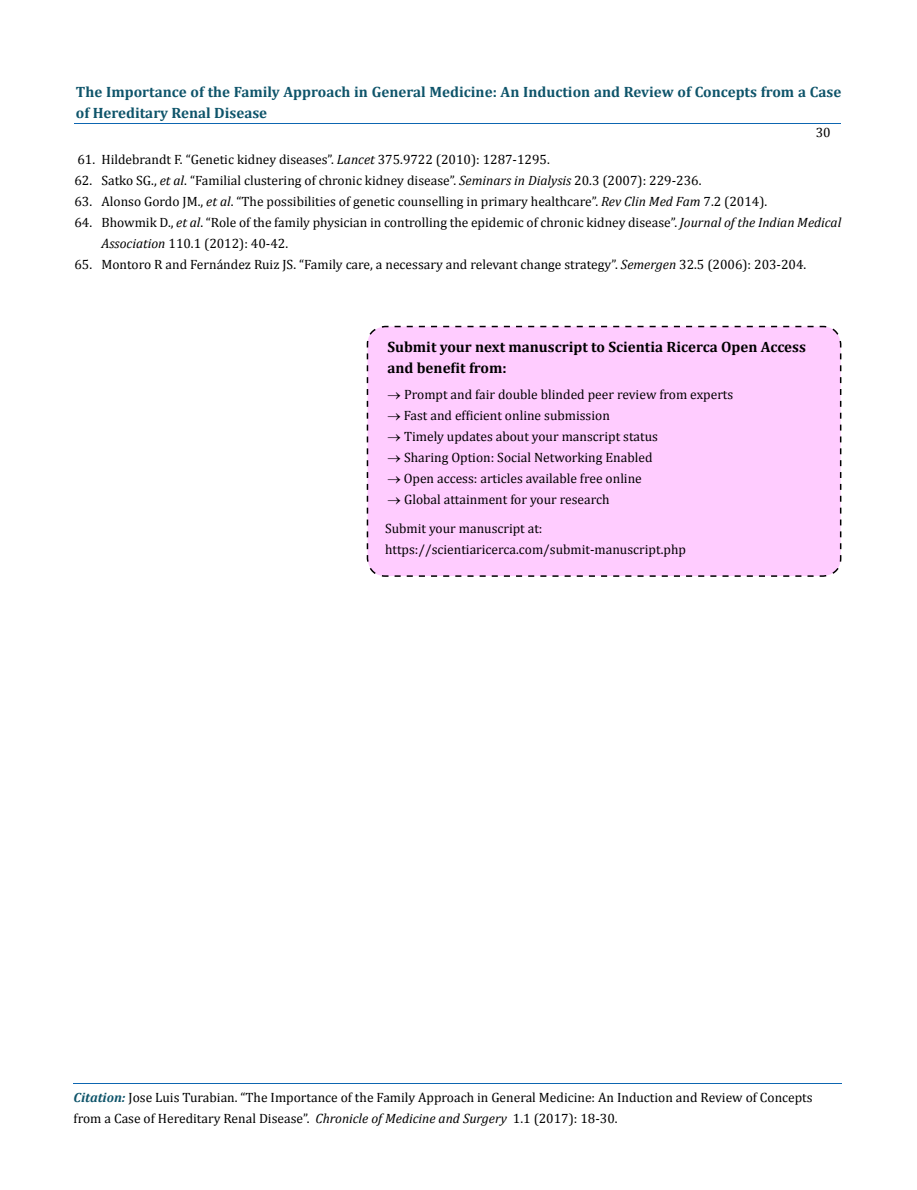
<style>
.page{position:relative;width:917px;height:1190px;background:#fff}
.page>*{position:absolute;margin:0;border:0;box-sizing:border-box;transform-origin:0 0}
.t1{font:700 15px/21px "Cambria";color:#0e546a}
.t2{font:700 15px/21px "Cambria";color:#000}
.t3{font:13.5px/21px "Cambria";color:#000}
.s1{font-style:italic}
.s2{font-weight:700;font-style:italic;font-size:13.35px;color:#0e546a}
</style>
<div class="page">
<div style="left:366px;top:325px;width:476px;height:252px;background:#fcf"></div>
<hr style="left:74px;top:123px;width:767px;height:1px;background:#0d66b1">
<hr style="left:73px;top:1083px;width:768px;height:1px;background:#0d66b1">
<p class="t1" style="left:76px;top:81px;width:766px">The Importance of the Family Approach in General Medicine: An Induction and Review of Concepts from a Case of Hereditary Renal Disease</p>
<p class="t3" style="left:77px;top:149px;width:474px">61. Hildebrandt F. “Genetic kidney diseases”. <span class="s1">Lancet</span> 375.9722 (2010): 1287-1295.</p>
<p class="t3" style="left:74px;top:170px;width:628px">62. Satko SG., <span class="s1">et al</span>. “Familial clustering of chronic kidney disease”. <span class="s1">Seminars in Dialysis</span> 20.3 (2007): 229-236.</p>
<p class="t3" style="left:74px;top:191px;width:694px">63. Alonso Gordo JM., <span class="s1">et al</span>. “The possibilities of genetic counselling in primary healthcare”. <span class="s1">Rev Clin Med Fam</span> 7.2 (2014).</p>
<p class="t3" style="left:101px;top:212px;width:741px;text-indent:-27px">64. Bhowmik D., <span class="s1">et al</span>. “Role of the family physician in controlling the epidemic of chronic kidney disease”. <span class="s1">Journal of the Indian Medical<br>Association</span> 110.1 (2012): 40-42.</p>
<p class="t3" style="left:74px;top:254px;width:733px">65. Montoro R and Fernández Ruiz JS. “Family care, a necessary and relevant change strategy”. <span class="s1">Semergen</span> 32.5 (2006): 203-204.</p>
<p class="t3" style="left:815px;top:122px;width:16px">30</p>
<p class="t2" style="left:387px;top:336px;width:420px">Submit your next manuscript to Scientia Ricerca Open Access and benefit from:</p>
<p class="t3" style="left:387px;top:383px;width:347px">→ Prompt and fair double blinded peer review from experts</p>
<p class="t3" style="left:387px;top:404px;width:224px">→ Fast and efficient online submission</p>
<p class="t3" style="left:387px;top:425px;width:272px">→ Timely updates about your manscript status</p>
<p class="t3" style="left:387px;top:446px;width:266px">→ Sharing Option: Social Networking Enabled</p>
<p class="t3" style="left:387px;top:467px;width:256px">→ Open access: articles available free online</p>
<p class="t3" style="left:385px;top:484px;width:226px;line-height:29.4px">→ Global attainment for your research<br>Submit your manuscript at:</p>
<p class="t3" style="left:385px;top:539px;width:302px">https://scientiaricerca.com/submit-manuscript.php</p>
<p class="t3" style="left:74px;top:1087px;width:740px"><span class="s2">Citation:</span> Jose Luis Turabian. “The Importance of the Family Approach in General Medicine: An Induction and Review of Concepts from a Case of Hereditary Renal Disease”. <span class="s1">Chronicle of Medicine and Surgery</span> 1.1 (2017): 18-30.</p>
</div>
